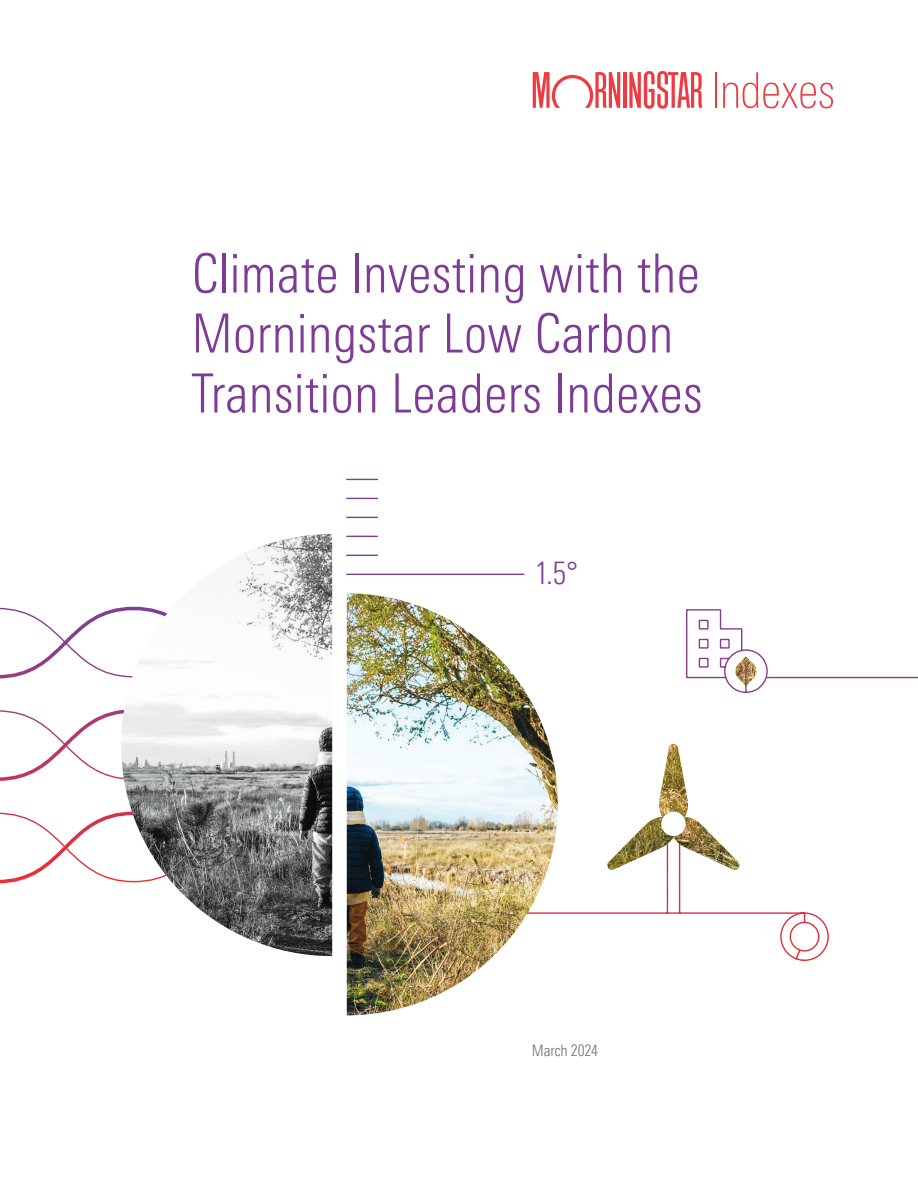
<style>
.page{position:relative;width:918px;height:1188px;background:#fff}
.page>*{position:absolute;margin:0;border:0;box-sizing:border-box;transform-origin:0 0}
.t1{font:300 condensed 54px/60px "Univers Nextfor MORN";color:#7e3c97}
.t2{font:300 condensed 31.05px "Univers Nextfor MORN";color:#7e3c97}
.t3{font:300 condensed 15.75px "Univers Nextfor MORN";letter-spacing:-.01em;color:#6c6d70}
</style>
<div class="page">
<hr style="left:623px;top:72px;width:3px;height:36px;background:#ee3a41">
<svg style="left:533px;top:72px;width:87px;height:36px"></svg>
<svg style="left:629px;top:71px;width:73px;height:38px"></svg>
<hr style="left:715px;top:72px;width:2px;height:36px;background:#ee3a41">
<svg style="left:723px;top:72px;width:110px;height:36px"></svg>
<svg style="left:346px;top:478px;width:572px;height:484px"></svg>
<svg style="left:0;top:607px;width:121px;height:276px"></svg>
<img style="left:347px;top:593px;width:211px;height:422px">
<img style="left:121px;top:534px;width:211px;height:422px">
<p class="t1" style="left:191px;top:243px;width:513px">Climate Investing with the<br>Morningstar Low Carbon<br>Transition Leaders Indexes</p>
<p class="t2" style="left:535px;top:555px;width:45px">1.5°</p>
<p class="t3" style="left:532px;top:1041px;width:68px">March 2024</p>
</div>
